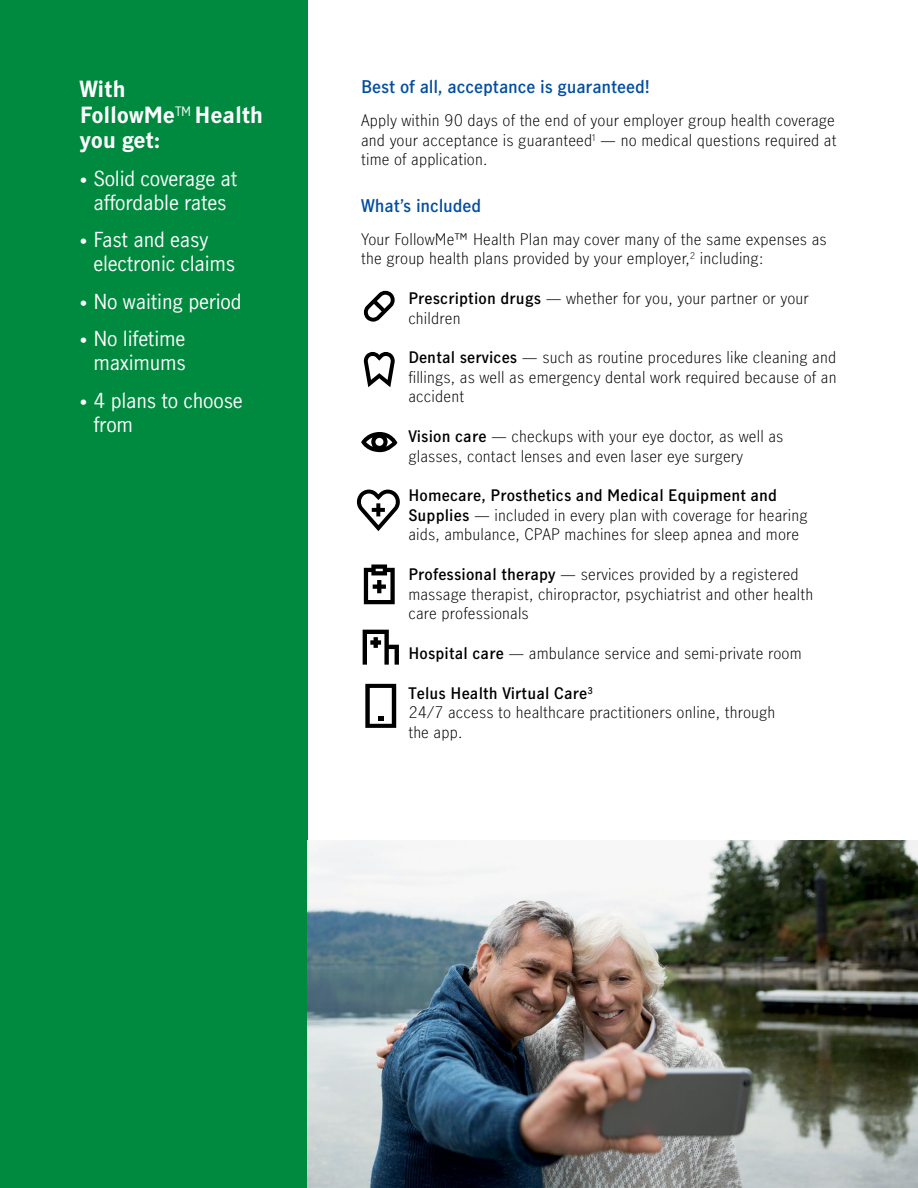
<style>
.page{position:relative;width:918px;height:1188px;background:#fff}
.page>*{position:absolute;margin:0;border:0;box-sizing:border-box;transform-origin:0 0}
.t1{font:700 21px/25.5px "Manulife JH Sans";letter-spacing:-.01em;color:#fff}
.t2{font:19.5px/24px "Manulife JH Sans";letter-spacing:-.01em;color:#fff}
.t3{font:600 16.5px "Manulife JH Sans";letter-spacing:-.005em;color:#034ea2}
.t4{font:300 15px/19.5px "Manulife JH Sans";letter-spacing:.01em;color:#000}
.s1{font-size:15px}
.s2{font-weight:600;color:#fff}
.s3{font-weight:600}
</style>
<div class="page">
<div style="left:0;top:0;width:308px;height:1188px;background:#008a3f"></div>
<svg style="left:364px;top:290px;width:31px;height:32px"></svg>
<svg style="left:364px;top:352px;width:31px;height:35px"></svg>
<svg style="left:363px;top:630px;width:36px;height:35px"></svg>
<svg style="left:361px;top:432px;width:36px;height:20px"></svg>
<svg style="left:356px;top:490px;width:44px;height:41px"></svg>
<svg style="left:364px;top:564px;width:31px;height:40px"></svg>
<svg style="left:365px;top:684px;width:31px;height:44px"></svg>
<img style="left:308px;top:840px;width:610px;height:348px">
<h1 class="t1" style="left:80px;top:75px;width:185px">With<br>FollowMe<sup>TM</sup> Health you get:</h1>
<h2 class="t2" style="left:80px;top:165px;width:159px;text-align:center"><span class="s1">•</span> Solid coverage at affordable rates</h2>
<h2 class="t2" style="left:93px;top:227px;width:143px;text-indent:-14px"><span class="s1">•</span> Fast and easy electronic claims</h2>
<h2 class="t2" style="left:80px;top:288px;width:163px"><span class="s1">•</span> No waiting period</h2>
<h2 class="t2" style="left:80px;top:326px;width:108px;text-align:right"><span class="s1">•</span> No lifetime maximums</h2>
<h2 class="t2" style="left:93px;top:387px;width:151px;text-indent:-14px"><span class="s1">•</span> 4 plans to choose from</h2>
<p class="t3" style="left:361px;top:75px;width:290px">Best of all, acceptance is guaranteed!</p>
<p class="t4" style="left:361px;top:110px;width:477px">Apply within 90 days of the end of your employer group health coverage and your acceptance is guaranteed<sup>1</sup> — no medical questions required at time of application.</p>
<p class="t3" style="left:361px;top:194px;width:122px">What’s included</p>
<p class="t4" style="left:361px;top:229px;width:467px">Your FollowMe™ Health Plan may cover many of the same expenses as the group health plans provided by your employer,<sup>2</sup> including:</p>
<p class="t4" style="left:408px;top:288px;width:402px;text-indent:-27px"><span class="s2">•</span> <span class="s3">Prescription drugs</span> — whether for you, your partner or your children</p>
<p class="t4" style="left:408px;top:347px;width:430px;text-align:justify;text-indent:-27px"><span class="s2">•</span> <span class="s3">Dental services</span> — such as routine procedures like cleaning and fillings, as well as emergency dental work required because of an accident</p>
<p class="t4" style="left:408px;top:426px;width:377px;text-indent:-27px"><span class="s2">•</span> <span class="s3">Vision care</span> — checkups with your eye doctor, as well as glasses, contact lenses and even laser eye surgery</p>
<p class="t4" style="left:408px;top:485px;width:401px;text-indent:-27px"><span class="s2">•</span> <span class="s3">Homecare, Prosthetics and Medical Equipment and<br>Supplies</span> — included in every plan with coverage for hearing aids, ambulance, CPAP machines for sleep apnea and more</p>
<p class="t4" style="left:408px;top:564px;width:406px;text-indent:-27px"><span class="s2">•</span> <span class="s3">Professional therapy</span> — services provided by a registered massage therapist, chiropractor, psychiatrist and other health care professionals</p>
<p class="t4" style="left:381px;top:643px;width:422px"><span class="s2">•</span> <span class="s3">Hospital care</span> — ambulance service and semi-private room</p>
<p class="t4" style="left:408px;top:683px;width:369px;text-indent:-27px"><span class="s2">•</span> <span class="s3">Telus Health Virtual Care</span><sup>3<br></sup>24/7 access to healthcare practitioners online, through the app.</p>
</div>
